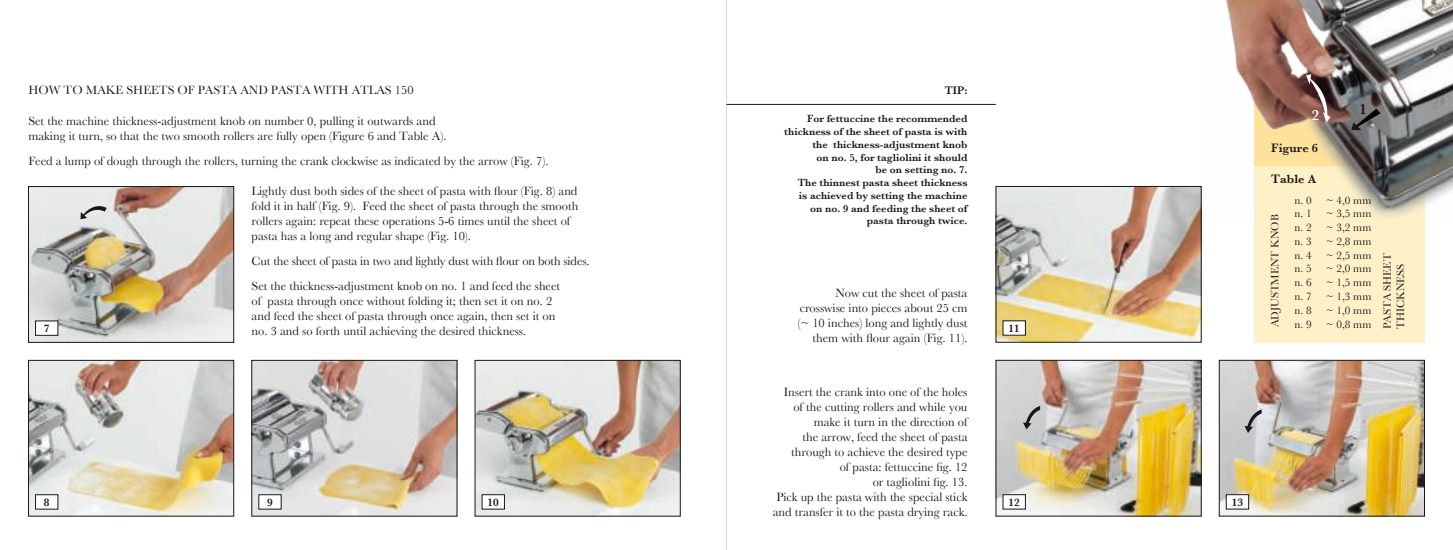
<style>
.page{position:relative;width:1453px;height:550px;background:#fff}
.page>*{position:absolute;margin:0;border:0;box-sizing:border-box;transform-origin:0 0}
.t1{font:600 15px "Baskerville";color:#1a171c}
.t2{font:600 15px "Baskerville";color:#fff}
.t3{font:12.5px/15px "Baskerville";color:#1a171c}
.t4{font:600 12.5px "Baskerville";color:#1a171c}
.t5{font:11.25px/13.8px "Baskerville";color:#1a171c;text-align:justify}
.t6{font:600 11.25px "Baskerville";color:#1a171c}
.t7{font:600 10.62px/12.8px "Baskerville";color:#1a171c;text-align:right}
</style>
<div class="page">
<div style="left:1254px;top:94px;width:170px;height:248px;background:#fff0c7"></div>
<hr style="left:726px;top:104px;width:270px;height:1px;background:#1a171c">
<img style="left:477px;top:362px;width:201px;height:152px">
<div style="left:482px;top:494px;width:22px;height:14px;background:#fff"></div>
<div style="left:482px;top:494px;width:22px;height:15px;border:1px solid #1a171c"></div>
<img style="left:254px;top:362px;width:201px;height:152px">
<div style="left:252px;top:360px;width:205px;height:156px;border:1px solid #1a171c"></div>
<div style="left:259px;top:494px;width:22px;height:14px;background:#fff"></div>
<div style="left:259px;top:494px;width:22px;height:15px;border:1px solid #1a171c"></div>
<img style="left:30px;top:362px;width:202px;height:152px">
<div style="left:28px;top:360px;width:206px;height:156px;border:1px solid #1a171c"></div>
<div style="left:36px;top:494px;width:22px;height:14px;background:#fff"></div>
<div style="left:35px;top:494px;width:23px;height:15px;border:1px solid #1a171c"></div>
<img style="left:998px;top:188px;width:201px;height:152px">
<div style="left:996px;top:186px;width:205px;height:156px;border:1px solid #1a171c"></div>
<div style="left:1003px;top:320px;width:22px;height:15px;background:#fff"></div>
<img style="left:30px;top:188px;width:202px;height:152px">
<div style="left:28px;top:186px;width:206px;height:156px;border:1px solid #1a171c"></div>
<div style="left:36px;top:320px;width:22px;height:15px;background:#fff"></div>
<svg style="left:80px;top:203px;width:27px;height:16px"></svg>
<img style="left:998px;top:362px;width:201px;height:152px">
<div style="left:996px;top:360px;width:205px;height:156px;border:1px solid #1a171c"></div>
<div style="left:1003px;top:494px;width:22px;height:14px;background:#fff"></div>
<div style="left:1003px;top:494px;width:22px;height:14px;border:1px solid #1a171c"></div>
<svg style="left:1023px;top:405px;width:17px;height:24px"></svg>
<img style="left:1221px;top:362px;width:201px;height:152px">
<div style="left:1219px;top:360px;width:205px;height:156px;border:1px solid #1a171c"></div>
<div style="left:1226px;top:494px;width:22px;height:14px;background:#fff"></div>
<div style="left:1226px;top:494px;width:23px;height:14px;border:1px solid #1a171c"></div>
<svg style="left:1244px;top:409px;width:17px;height:23px"></svg>
<img style="left:1200px;top:0;width:252px;height:219px">
<svg style="left:1351px;top:108px;width:29px;height:22px"></svg>
<svg style="left:1306px;top:74px;width:24px;height:48px"></svg>
<hr style="left:726px;top:0;width:1px;height:549px;background:#646567">
<p class="t3" style="left:28px;top:82px;width:387px">HOW TO MAKE SHEETS OF PASTA AND PASTA WITH ATLAS 150</p>
<p class="t3" style="left:28px;top:113px;width:420px">Set the machine thickness-adjustment knob on number 0, pulling it outwards and making it turn, so that the two smooth rollers are fully open (Figure 6 and Table A).</p>
<p class="t3" style="left:28px;top:153px;width:522px">Feed a lump of dough through the rollers, turning the crank clockwise as indicated by the arrow (Fig. 7).</p>
<p class="t6" style="left:945px;top:83px;width:24px">tIP:</p>
<p class="t7" style="left:784px;top:112px;width:185px">For fettuccine the recommended thickness of the sheet of pasta is with the thickness-adjustment knob<br>on no. 5, for tagliolini it should<br>be on setting no. 7.<br>the thinnest pasta sheet thickness<br>is achieved by setting the machine on no. 9 and feeding the sheet of pasta through twice.</p>
<p class="t3" style="left:252px;top:183px;width:328px">Lightly dust both sides of the sheet of pasta with flour (Fig. 8) and fold it in half (Fig. 9). Feed the sheet of pasta through the smooth rollers again: repeat these operations 5-6 times until the sheet of pasta has a long and regular shape (Fig. 10).</p>
<p class="t3" style="left:252px;top:248px;width:339px;line-height:25px">Cut the sheet of pasta in two and lightly dust with flour on both sides.<br>Set the thickness-adjustment knob on no. 1 and feed the sheet</p>
<p class="t3" style="left:252px;top:293px;width:305px">of pasta through once without folding it; then set it on no. 2 and feed the sheet of pasta through once again, then set it on no. 3 and so forth until achieving the desired thickness.</p>
<p class="t3" style="left:798px;top:285px;width:171px;text-align:right">Now cut the sheet of pasta crosswise into pieces about 25 cm (~ 10 inches) long and lightly dust them with flour again (Fig. 11).</p>
<p class="t6" style="left:44px;top:321px;width:7px">7</p>
<p class="t6" style="left:1008px;top:321px;width:13px">11</p>
<p class="t6" style="left:44px;top:495px;width:7px">8</p>
<p class="t6" style="left:267px;top:495px;width:7px">9</p>
<p class="t6" style="left:488px;top:495px;width:13px">10</p>
<p class="t3" style="left:773px;top:384px;width:196px;text-align:right">Insert the crank into one of the holes of the cutting rollers and while you make it turn in the direction of<br>the arrow, feed the sheet of pasta through to achieve the desired type<br>of pasta: fettuccine fig. 12<br>or tagliolini fig. 13.<br>Pick up the pasta with the special stick and transfer it to the pasta drying rack.</p>
<p class="t6" style="left:1008px;top:495px;width:13px">12</p>
<p class="t6" style="left:1232px;top:495px;width:13px">13</p>
<p class="t2" style="left:1311px;top:106px;width:9px">2</p>
<p class="t1" style="left:1359px;top:100px;width:9px">1</p>
<p class="t4" style="left:1271px;top:140px;width:48px">Figure 6</p>
<p class="t4" style="left:1271px;top:171px;width:47px">table a</p>
<p class="t5" style="left:1294px;top:193px;width:19px">n. 0 n. 1 n. 2 n. 3 n. 4 n. 5 n. 6 n. 7 n. 8</p>
<p class="t5" style="left:1268px;top:327px;width:114px;rotate:-90deg">ADJUSTMENT KNOB</p>
<p class="t5" style="left:1294px;top:316px;width:19px">n. 9</p>
<p class="t5" style="left:1326px;top:193px;width:47px">~ 4,0 mm ~ 3,5 mm ~ 3,2 mm ~ 2,8 mm ~ 2,5 mm ~ 2,0 mm ~ 1,5 mm ~ 1,3 mm ~ 1,0 mm ~ 0,8 mm</p>
<p class="t5" style="left:1380px;top:329px;width:77px;rotate:-90deg">PASTA SHEET<br>THICKNESS</p>
</div>
